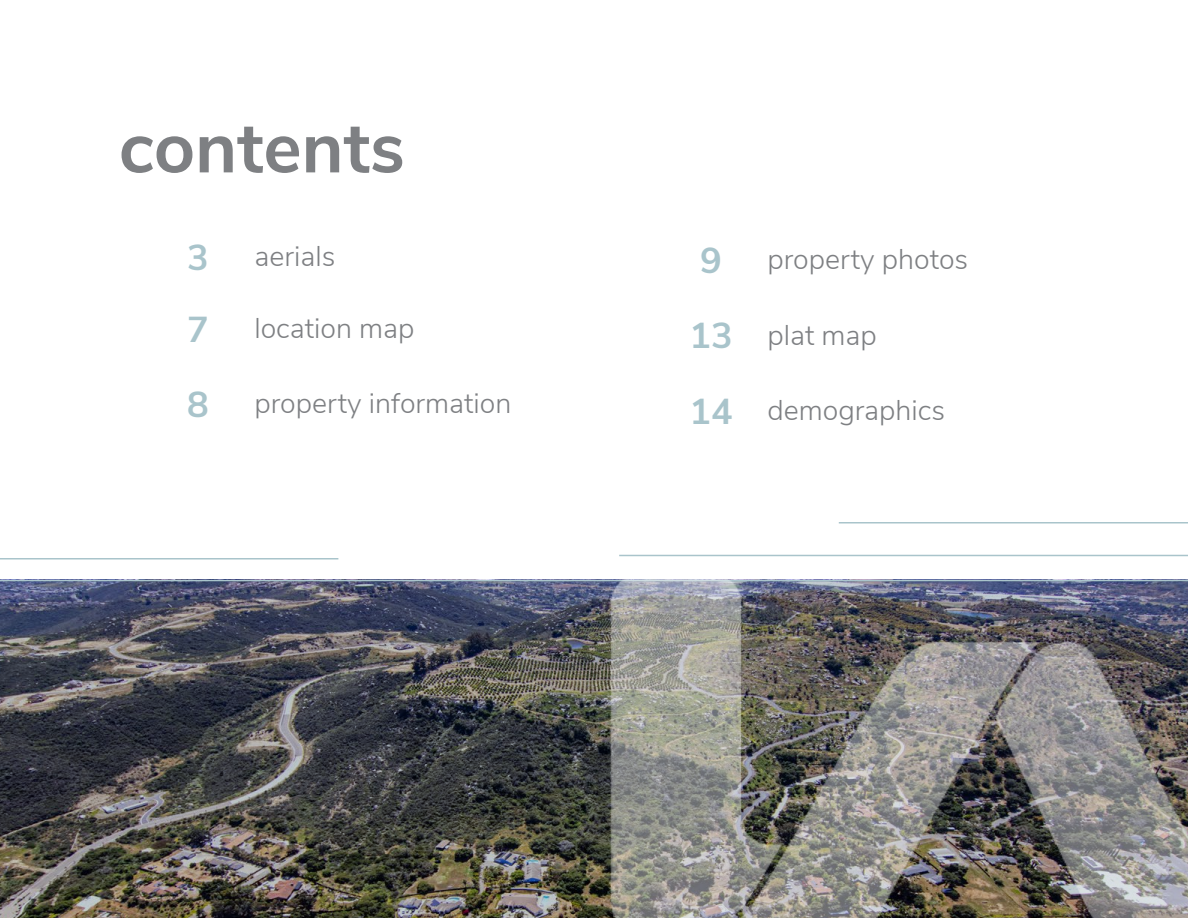
<style>
.page{position:relative;width:1188px;height:918px;background:#fff}
.page>*{position:absolute;margin:0;border:0;box-sizing:border-box;transform-origin:0 0}
.t1{font:700 72px "Nunito Sans";color:#7e8083}
.t2{font:700 36px "Nunito Sans";color:#a9c4cb}
.t3{font:300 28.5px "Nunito Sans";color:#7e8083}
.s1{font-weight:700;font-size:36px;color:#a9c4cb}
</style>
<div class="page">
<hr style="left:0;top:580px;width:1188px;height:1px;background:#a9c4cb">
<img style="left:0;top:581px;width:599px;height:337px">
<img style="left:599px;top:579px;width:589px;height:339px">
<hr style="left:0;top:558px;width:338px;height:2px;background:#a9c4cb">
<hr style="left:839px;top:522px;width:349px;height:2px;background:#a9c4cb">
<hr style="left:619px;top:555px;width:569px;height:1px;background:#a9c4cb">
<h1 class="t1" style="left:119px;top:95px;width:288px">contents</h1>
<p class="t2" style="left:187px;top:231px;width:23px">3</p>
<p class="t3" style="left:254px;top:235px;width:82px">aerials</p>
<p class="t2" style="left:187px;top:303px;width:23px">7</p>
<p class="t3" style="left:254px;top:308px;width:162px">location map</p>
<p class="t2" style="left:187px;top:378px;width:23px">8</p>
<p class="t3" style="left:254px;top:382px;width:258px">property information</p>
<p class="t2" style="left:700px;top:234px;width:23px">9</p>
<p class="t3" style="left:767px;top:238px;width:202px">property photos</p>
<p class="t3" style="left:689px;top:314px;width:189px"><span class="s1">13</span> plat map</p>
<p class="t3" style="left:689px;top:390px;width:257px"><span class="s1">14</span> demographics</p>
</div>
